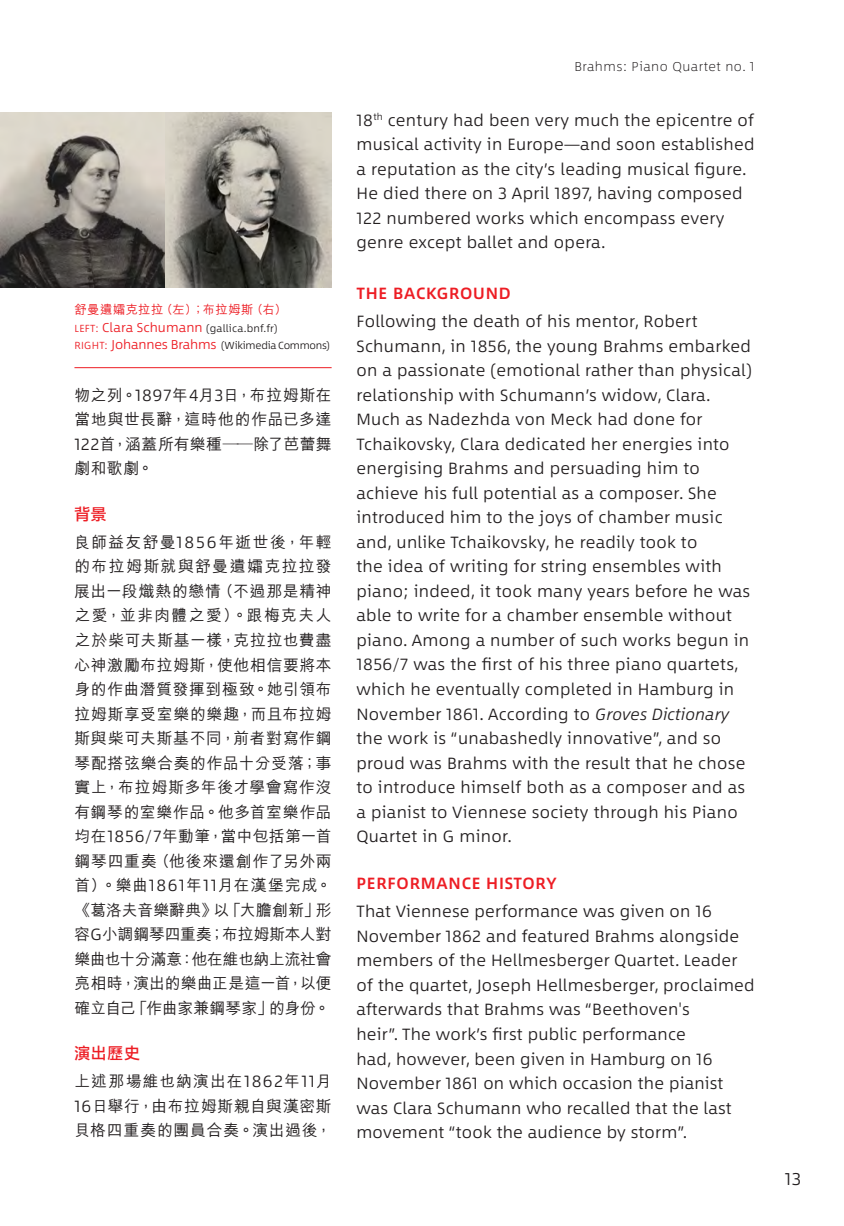
<style>
.page{position:relative;width:844px;height:1226px;background:#fff}
.page>*{position:absolute;margin:0;border:0;box-sizing:border-box;transform-origin:0 0}
.t1{font:300 17.5px "Between 1";color:#231f20}
.t2{font:300 16.62px/24.5px "Between 1";letter-spacing:.02em;color:#231f20}
.t3{font:500 16.62px "Between 1";letter-spacing:.045em;color:#ed1d24}
.t4{font:500 15.75px/24.5px "M Hei";letter-spacing:.025em;color:#231f20;text-align:justify}
.t5{font:500 15.75px "Aktiv Hei Hant";letter-spacing:.045em;color:#ed1d24}
.t6{font:200 13.12px "Between 1";letter-spacing:.04em;color:#231f20}
.t7{font:500 12.25px "M Hei";letter-spacing:.04em;color:#ed1d24}
.t8{font:300 10.5px/17.5px "Between 1";letter-spacing:.015em;color:#231f20}
.s1{color:#ed1d24}
.s2{font-size:13.12px;color:#ed1d24}
.s3{font-family:"Between 1";font-weight:300;font-size:16.62px}
.s4{font-style:italic}
</style>
<div class="page">
<img style="left:0;top:113px;width:331px;height:174px">
<hr style="left:74px;top:367px;width:257px;height:1px;background:#ed1d24">
<p class="t7" style="left:74px;top:303px;width:214px">舒曼遺孀克拉拉（左）；布拉姆斯（右）</p>
<p class="t8" style="left:74px;top:319px;width:257px"><span class="s1">LEFT:</span> <span class="s2">Clara Schumann</span> (gallica.bnf.fr)<br><span class="s1">RIGHT:</span> <span class="s2">Johannes Brahms</span> (Wikimedia Commons)</p>
<p class="t4" style="left:74px;top:383px;width:258px">物之列。<span class="s3">1897</span>年<span class="s3">4</span>月<span class="s3">3</span>日，布拉姆斯在當地與世長辭，這時他的作品已多達<span class="s3">122</span>首，涵蓋所有樂種──除了芭蕾舞劇和歌劇。</p>
<p class="t5" style="left:74px;top:505px;width:34px">背景</p>
<p class="t4" style="left:74px;top:530px;width:258px">良師益友舒曼<span class="s3">1856</span>年逝世後，年輕的布拉姆斯就與舒曼遺孀克拉拉發展出一段熾熱的戀情（不過那是精神之愛，並非肉體之愛）。跟梅克夫人之於柴可夫斯基一樣，克拉拉也費盡心神激勵布拉姆斯，使他相信要將本身的作曲潛質發揮到極致。她引領布拉姆斯享受室樂的樂趣，而且布拉姆斯與柴可夫斯基不同，前者對寫作鋼琴配搭弦樂合奏的作品十分受落；事實上，布拉姆斯多年後才學會寫作沒有鋼琴的室樂作品。他多首室樂作品均在<span class="s3">1856/7</span>年動筆，當中包括第一首鋼琴四重奏（他後來還創作了另外兩首）。樂曲<span class="s3">1861</span>年<span class="s3">11</span>月在漢堡完成。《葛洛夫音樂辭典》以「大膽創新」形容<span class="s3">G</span>小調鋼琴四重奏；布拉姆斯本人對樂曲也十分滿意：他在維也納上流社會亮相時，演出的樂曲正是這一首，以便確立自己「作曲家兼鋼琴家」的身份。</p>
<p class="t5" style="left:74px;top:1044px;width:67px">演出歷史</p>
<p class="t4" style="left:74px;top:1069px;width:258px">上述那場維也納演出在<span class="s3">1862</span>年<span class="s3">11</span>月<span class="s3">16</span>日舉行，由布拉姆斯親自與漢密斯貝格四重奏的團員合奏。演出過後，</p>
<p class="t6" style="left:574px;top:59px;width:182px">Brahms: Piano Quartet no. 1</p>
<p class="t2" style="left:356px;top:107px;width:399px">18<sup>th</sup> century had been very much the epicentre of musical activity in Europe—and soon established a reputation as the city’s leading musical figure.<br>He died there on 3 April 1897, having composed 122 numbered works which encompass every genre except ballet and opera.</p>
<p class="t3" style="left:356px;top:283px;width:156px">THE BACKGROUND</p>
<p class="t2" style="left:356px;top:309px;width:397px">Following the death of his mentor, Robert Schumann, in 1856, the young Brahms embarked on a passionate (emotional rather than physical) relationship with Schumann’s widow, Clara.<br>Much as Nadezhda von Meck had done for Tchaikovsky, Clara dedicated her energies into energising Brahms and persuading him to achieve his full potential as a composer. She introduced him to the joys of chamber music and, unlike Tchaikovsky, he readily took to<br>the idea of writing for string ensembles with piano; indeed, it took many years before he was able to write for a chamber ensemble without piano. Among a number of such works begun in 1856/7 was the first of his three piano quartets, which he eventually completed in Hamburg in November 1861. According to <span class="s4">Groves Dictionary </span>the work is “unabashedly innovative”, and so proud was Brahms with the result that he chose to introduce himself both as a composer and as a pianist to Viennese society through his Piano Quartet in G minor.</p>
<p class="t3" style="left:356px;top:873px;width:201px">PERFORMANCE H ISTORY</p>
<p class="t2" style="left:356px;top:899px;width:399px">That Viennese performance was given on 16<br>November 1862 and featured Brahms alongside members of the Hellmesberger Quartet. Leader of the quartet, Joseph Hellmesberger, proclaimed afterwards that Brahms was “Beethoven's<br>heir”. The work’s first public performance<br>had, however, been given in Hamburg on 16<br>November 1861 on which occasion the pianist was Clara Schumann who recalled that the last movement “took the audience by storm”.</p>
<p class="t1" style="left:784px;top:1167px;width:18px">13</p>
</div>
